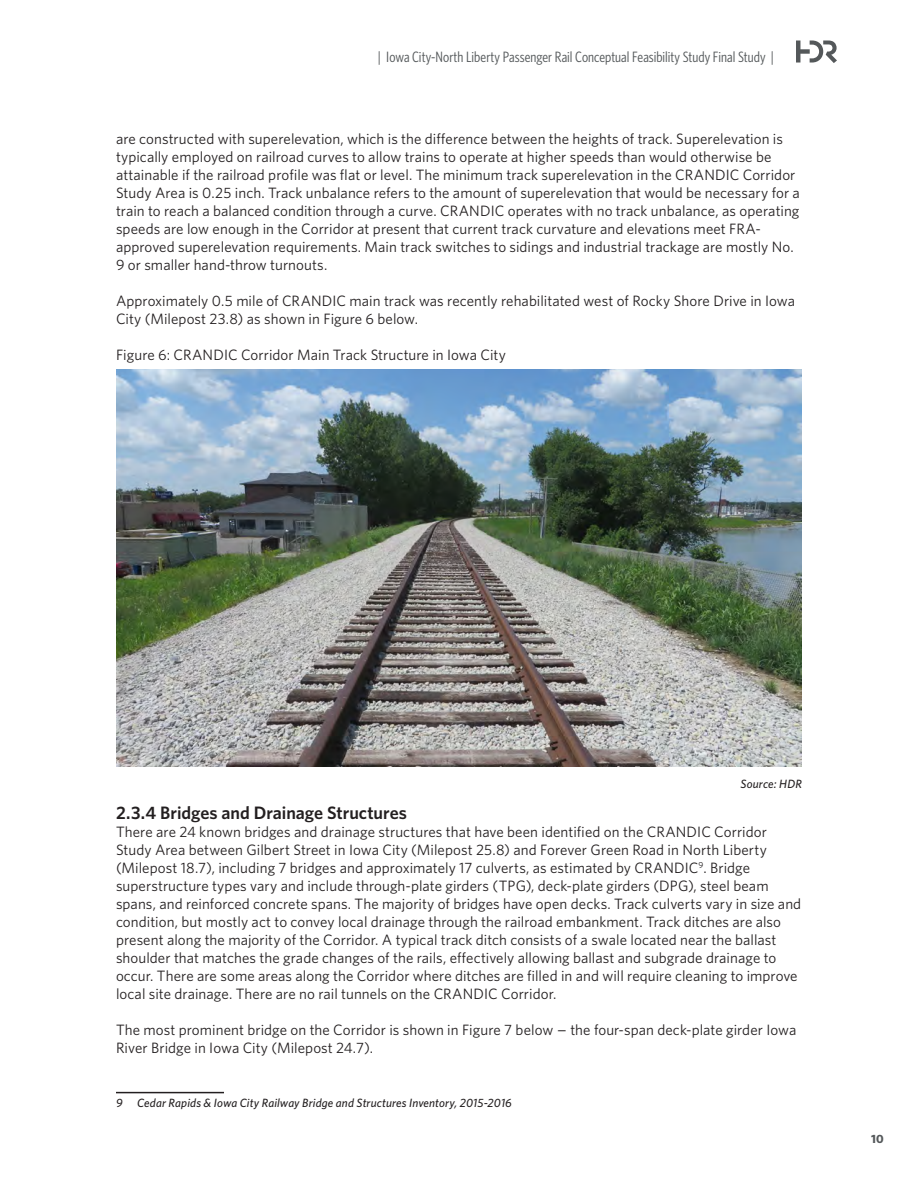
<style>
.page{position:relative;width:918px;height:1188px;background:#fff}
.page>*{position:absolute;margin:0;border:0;box-sizing:border-box;transform-origin:0 0}
.Heading_4{font:600 18px "Whitney";color:#231f20}
.Body{font:15px/18px "Whitney";letter-spacing:.005em;color:#231f20}
.t1{font:15px "Whitney Condensed";color:#54585a}
.footnote{font:italic 500 12px "Whitney";letter-spacing:.01em;color:#231f20}
.Label_5{font:italic 500 12px "Whitney";letter-spacing:.015em;color:#231f20}
.t2{font:700 12px "Whitney";color:#54585a}
</style>
<div class="page">
<svg style="left:796px;top:41px;width:41px;height:22px"></svg>
<hr style="left:116px;top:1092px;width:108px;height:1px;background:#231f20">
<img style="left:116px;top:369px;width:686px;height:397px">
<p class="t1" style="left:378px;top:48px;width:398px">| Iowa City-North Liberty Passenger Rail Conceptual Feasibility Study Final Study |</p>
<p class="Body" style="left:116px;top:129px;width:685px">are constructed with superelevation, which is the difference between the heights of track. Superelevation is typically employed on railroad curves to allow trains to operate at higher speeds than would otherwise be attainable if the railroad profile was flat or level. The minimum track superelevation in the CRANDIC Corridor Study Area is 0.25 inch. Track unbalance refers to the amount of superelevation that would be necessary for a train to reach a balanced condition through a curve. CRANDIC operates with no track unbalance, as operating speeds are low enough in the Corridor at present that current track curvature and elevations meet FRA&shy;approved superelevation requirements. Main track switches to sidings and industrial trackage are mostly No.<br>9 or smaller hand-throw turnouts.</p>
<p class="Body" style="left:116px;top:291px;width:681px">Approximately 0.5 mile of CRANDIC main track was recently rehabilitated west of Rocky Shore Drive in Iowa<br>City (Milepost 23.8) as shown in Figure 6 below.</p>
<p class="Body" style="left:116px;top:345px;width:391px">Figure 6: CRANDIC Corridor Main Track Structure in Iowa City</p>
<p class="Label_5" style="left:741px;top:776px;width:63px">Source: HDR</p>
<p class="Heading_4" style="left:116px;top:801px;width:292px">2.3.4 Bridges and Drainage Structures</p>
<p class="Body" style="left:116px;top:822px;width:687px">There are 24 known bridges and drainage structures that have been identified on the CRANDIC Corridor Study Area between Gilbert Street in Iowa City (Milepost 25.8) and Forever Green Road in North Liberty (Milepost 18.7), including 7 bridges and approximately 17 culverts, as estimated by CRANDIC<sup>9</sup>. Bridge superstructure types vary and include through-plate girders (TPG), deck-plate girders (DPG), steel beam spans, and reinforced concrete spans. The majority of bridges have open decks. Track culverts vary in size and condition, but mostly act to convey local drainage through the railroad embankment. Track ditches are also present along the majority of the Corridor. A typical track ditch consists of a swale located near the ballast shoulder that matches the grade changes of the rails, effectively allowing ballast and subgrade drainage to occur. There are some areas along the Corridor where ditches are filled in and will require cleaning to improve local site drainage. There are no rail tunnels on the CRANDIC Corridor.</p>
<p class="Body" style="left:116px;top:1020px;width:682px">The most prominent bridge on the Corridor is shown in Figure 7 below – the four-span deck-plate girder Iowa<br>River Bridge in Iowa City (Milepost 24.7).</p>
<p class="footnote" style="left:116px;top:1095px;width:397px">9 Cedar Rapids &amp; Iowa City Railway Bridge and Structures Inventory, 2015-2016</p>
<p class="t2" style="left:871px;top:1131px;width:14px">10</p>
</div>
